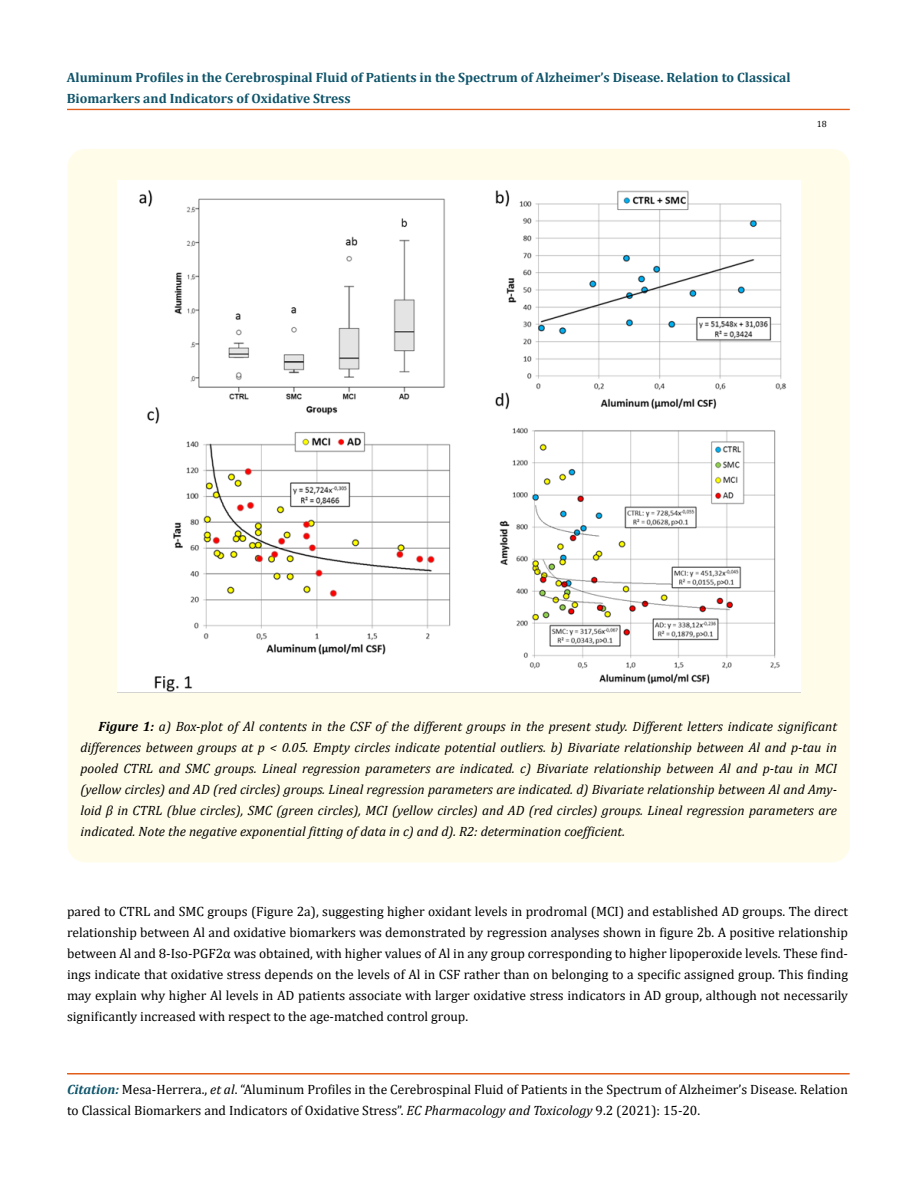
<style>
.page{position:relative;width:917px;height:1190px;background:#fff}
.page>*{position:absolute;margin:0;border:0;box-sizing:border-box;transform-origin:0 0}
.t1{font:13.5px/21px "Cambria";color:#000}
.t2{font:italic 13.5px/21px "Cambria";color:#000;text-align:justify}
.t3{font:700 13.5px/21px "Cambria";color:#0e546a}
.t4{font:9px "Cambria";color:#000}
.s1{font-weight:700}
.s2{font-weight:700;font-style:italic;color:#0e546a}
.s3{font-style:italic}
</style>
<div class="page">
<div style="left:67px;top:109px;width:782px;height:1px;border:1px solid #e05d1a"></div>
<div style="left:67px;top:1073px;width:782px;height:1px;border:1px solid #e05d1a"></div>
<div style="left:68px;top:149px;width:781px;height:713px;background:#fffde9;border-radius:18px"></div>
<img style="left:117px;top:180px;width:683px;height:512px">
<p class="t3" style="left:67px;top:66px;width:725px">Aluminum Profiles in the Cerebrospinal Fluid of Patients in the Spectrum of Alzheimer’s Disease. Relation to Classical<br>Biomarkers and Indicators of Oxidative Stress</p>
<p class="t4" style="left:816px;top:118px;width:11px">18</p>
<p class="t2" style="left:80px;top:715px;width:758px;text-indent:18px"><span class="s1">Figure 1:</span> a) Box-plot of Al contents in the CSF of the different groups in the present study. Different letters indicate significant differences between groups at p &lt; 0.05. Empty circles indicate potential outliers. b) Bivariate relationship between Al and p-tau in pooled CTRL and SMC groups. Lineal regression parameters are indicated. c) Bivariate relationship between Al and p-tau in MCI (yellow circles) and AD (red circles) groups. Lineal regression parameters are indicated. d) Bivariate relationship between Al and Amy&shy;loid β in CTRL (blue circles), SMC (green circles), MCI (yellow circles) and AD (red circles) groups. Lineal regression parameters are indicated. Note the negative exponential fitting of data in c) and d). R2: determination coefficient.</p>
<p class="t1" style="left:67px;top:900px;width:782px;text-align:justify">pared to CTRL and SMC groups (Figure 2a), suggesting higher oxidant levels in prodromal (MCI) and established AD groups. The direct relationship between Al and oxidative biomarkers was demonstrated by regression analyses shown in figure 2b. A positive relationship between Al and 8-Iso-PGF2α was obtained, with higher values of Al in any group corresponding to higher lipoperoxide levels. These find&shy;ings indicate that oxidative stress depends on the levels of Al in CSF rather than on belonging to a specific assigned group. This finding may explain why higher Al levels in AD patients associate with larger oxidative stress indicators in AD group, although not necessarily significantly increased with respect to the age-matched control group.</p>
<p class="t1" style="left:67px;top:1078px;width:782px"><span class="s2">Citation:</span> Mesa-Herrera., <span class="s3">et al</span>. “Aluminum Profiles in the Cerebrospinal Fluid of Patients in the Spectrum of Alzheimer’s Disease. Relation to Classical Biomarkers and Indicators of Oxidative Stress”. <span class="s3">EC Pharmacology and Toxicology</span> 9.2 (2021): 15-20.</p>
</div>
